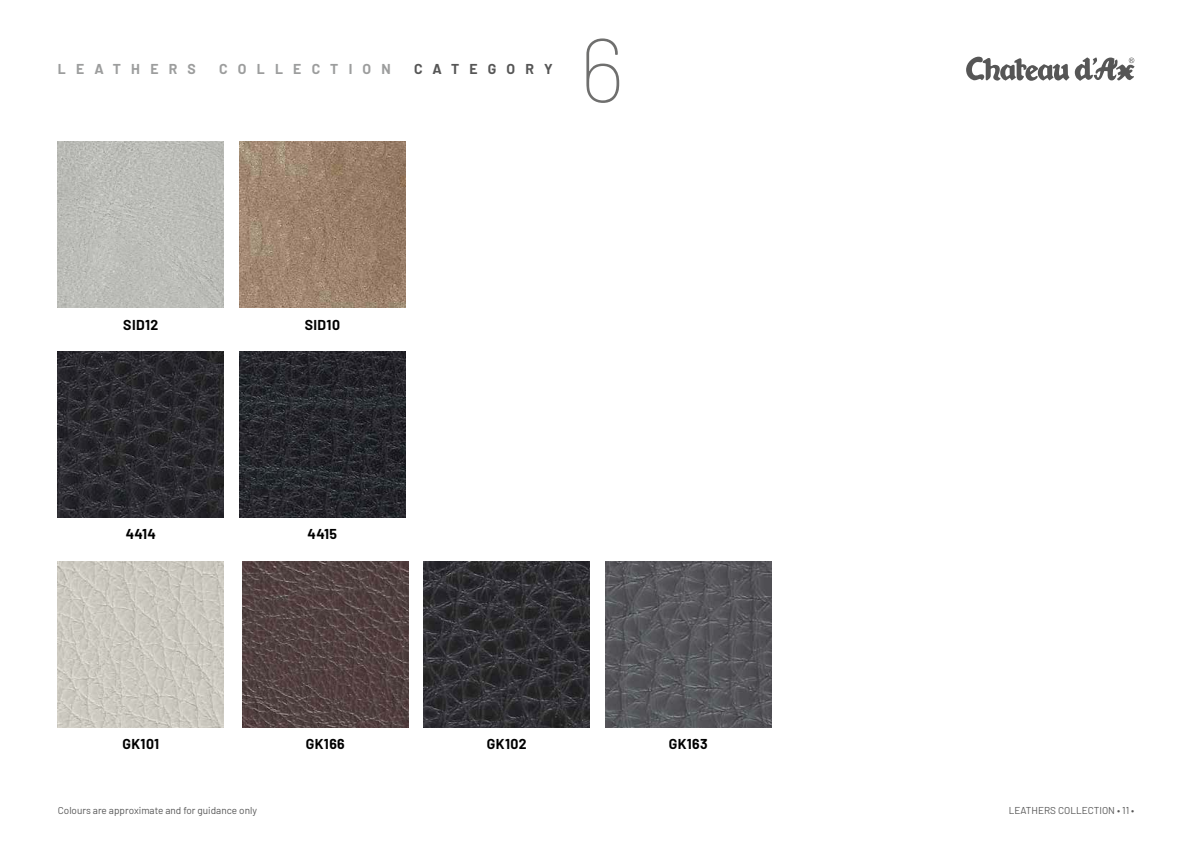
<style>
.page{position:relative;width:1191px;height:842px;background:#fff}
.page>*{position:absolute;margin:0;border:0;box-sizing:border-box;transform-origin:0 0}
.t1{font:100 90px "Barlow";color:#6f6f6e}
.t2{font:700 14px "Barlow";letter-spacing:.03em;color:#000}
.t3{font:700 14px "Barlow";letter-spacing:.73em;color:#9c9d9d}
.t4{font:700 14px "Barlow";letter-spacing:.73em;color:#565656}
.t5{font:10px "Barlow";color:#565656}
</style>
<div class="page">
<svg style="left:966px;top:57px;width:168px;height:24px"></svg>
<img style="left:58px;top:351px;width:166px;height:166px">
<img style="left:239px;top:351px;width:166px;height:166px">
<img style="left:58px;top:561px;width:166px;height:166px">
<img style="left:242px;top:561px;width:166px;height:166px">
<img style="left:424px;top:561px;width:166px;height:166px">
<img style="left:605px;top:561px;width:166px;height:166px">
<img style="left:58px;top:142px;width:166px;height:166px">
<img style="left:239px;top:142px;width:166px;height:166px">
<h2 class="t3" style="left:58px;top:59px;width:139px">LEATHERS</h2>
<h2 class="t3" style="left:219px;top:59px;width:173px">COLLECTION</h2>
<h2 class="t4" style="left:414px;top:59px;width:140px">CATEGORY</h2>
<h1 class="t1" style="left:579px;top:6px;width:47px">6</h1>
<h2 class="t2" style="left:123px;top:314px;width:37px">SID12</h2>
<h2 class="t2" style="left:305px;top:314px;width:37px">SID10</h2>
<h2 class="t2" style="left:126px;top:524px;width:32px">4414</h2>
<h2 class="t2" style="left:308px;top:524px;width:31px">4415</h2>
<h2 class="t2" style="left:122px;top:734px;width:38px">GK101</h2>
<h2 class="t2" style="left:306px;top:734px;width:41px">GK166</h2>
<h2 class="t2" style="left:487px;top:734px;width:41px">GK102</h2>
<h2 class="t2" style="left:669px;top:734px;width:41px">GK163</h2>
<p class="t5" style="left:58px;top:803px;width:201px">Colours are approximate and for guidance only</p>
<p class="t5" style="left:1008px;top:803px;width:127px">LEATHERS COLLECTION • 11 •</p>
</div>
